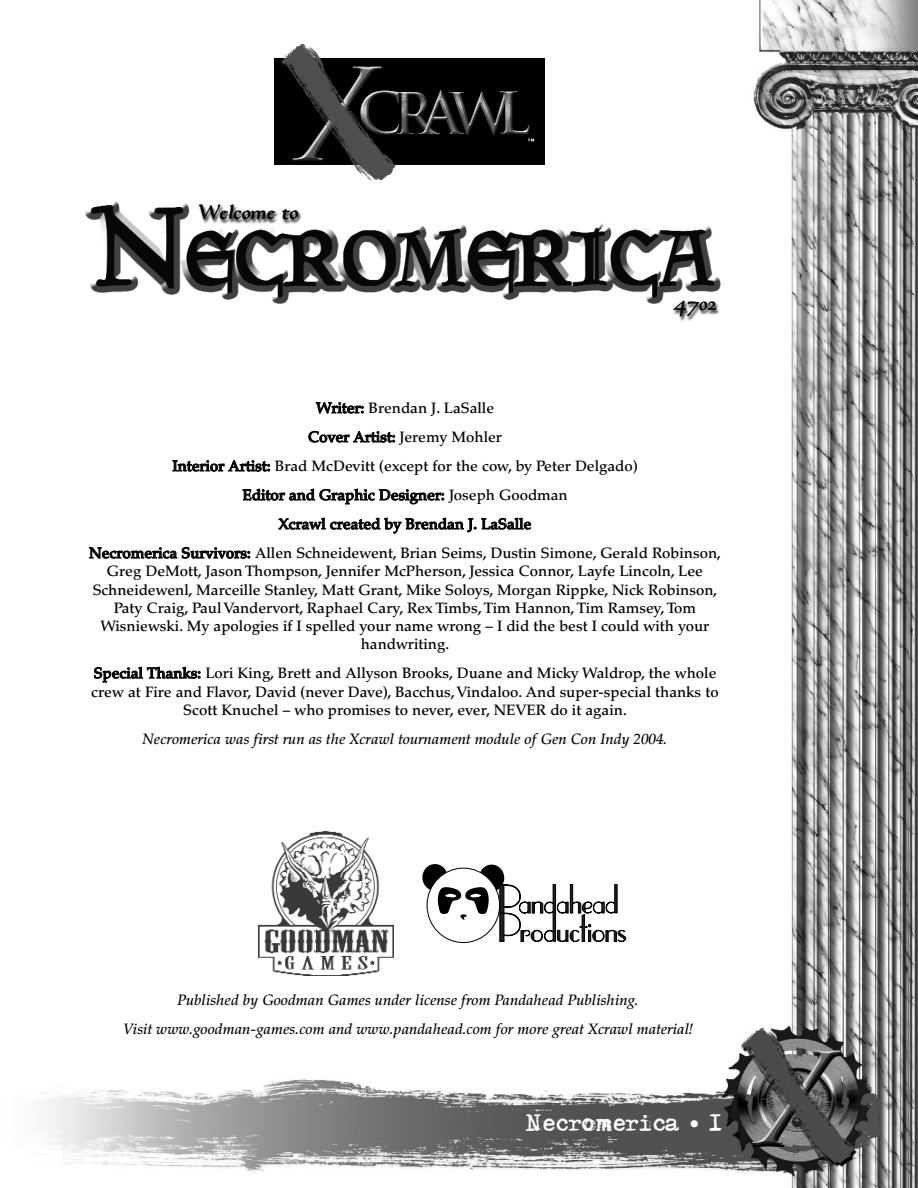
<style>
.page{position:relative;width:918px;height:1188px;background:#fff}
.page>*{position:absolute;margin:0;border:0;box-sizing:border-box;transform-origin:0 0}
.t1{font:21px "Adler";color:#fff}
.t2{font:500 15px/18.1px "Palatino";color:#000;text-align:center}
.t3{font:italic 500 15px/29px "Palatino";color:#000;text-align:center}
.s1{font-family:"Palatino";font-weight:500}
</style>
<div class="page">
<img style="left:41px;top:0;width:877px;height:1188px">
<div style="left:88px;top:44px;width:634px;height:149px;background:#fff"></div>
<img style="left:275px;top:44px;width:270px;height:137px">
<img style="left:67px;top:200px;width:673px;height:196px">
<div style="left:258px;top:832px;width:142px;height:150px;background:#fff"></div>
<img style="left:258px;top:832px;width:135px;height:143px">
<div style="left:422px;top:864px;width:214px;height:112px;background:#fff"></div>
<div style="left:422px;top:864px;width:26px;height:27px;background:#000;border-radius:50%"></div>
<div style="left:479px;top:865px;width:25px;height:26px;background:#000;border-radius:50%"></div>
<div style="left:427px;top:868px;width:73px;height:75px;background:#fff;border:1px solid #000;border-radius:50%"></div>
<svg style="left:437px;top:887px;width:52px;height:33px"></svg>
<svg style="left:499px;top:884px;width:128px;height:58px"></svg>
<p class="t2" style="left:89px;top:394px;width:633px;line-height:29px">Writer: Brendan J. LaSalle<br>Cover Artist: Jeremy Mohler<br>Interior Artist: Brad McDevitt (except for the cow, by Peter Delgado)<br>Editor and Graphic Designer: Joseph Goodman<br>Xcrawl created by Brendan J. LaSalle<br>Necromerica Survivors: Allen Schneidewent, Brian Seims, Dustin Simone, Gerald Robinson,</p>
<p class="t2" style="left:93px;top:563px;width:626px">Greg DeMott, Jason Thompson, Jennifer McPherson, Jessica Connor, Layfe Lincoln, Lee Schneidewenl, Marceille Stanley, Matt Grant, Mike Soloys, Morgan Rippke, Nick Robinson, Paty Craig, Paul Vandervort, Raphael Cary, Rex Timbs, Tim Hannon, Tim Ramsey, Tom Wisniewski. My apologies if I spelled your name wrong – I did the best I could with your handwriting.</p>
<p class="t2" style="left:91px;top:664px;width:629px">Special Thanks: Lori King, Brett and Allyson Brooks, Duane and Micky Waldrop, the whole crew at Fire and Flavor, David (never Dave), Bacchus,Vindaloo. And super-special thanks to<br>Scott Knuchel – who promises to never, ever, NEVER do it again.</p>
<p class="t3" style="left:143px;top:724px;width:526px">Necromerica was first run as the Xcrawl tournament module of Gen Con Indy 2004.</p>
<p class="t3" style="left:123px;top:986px;width:571px">Published by Goodman Games under license from Pandahead Publishing.<br>Visit www.goodman-games.com and www.pandahead.com for more great Xcrawl material!</p>
<h1 class="t1" style="left:526px;top:1114px;width:198px">Necromerica <span class="s1">•</span> 1</h1>
</div>
